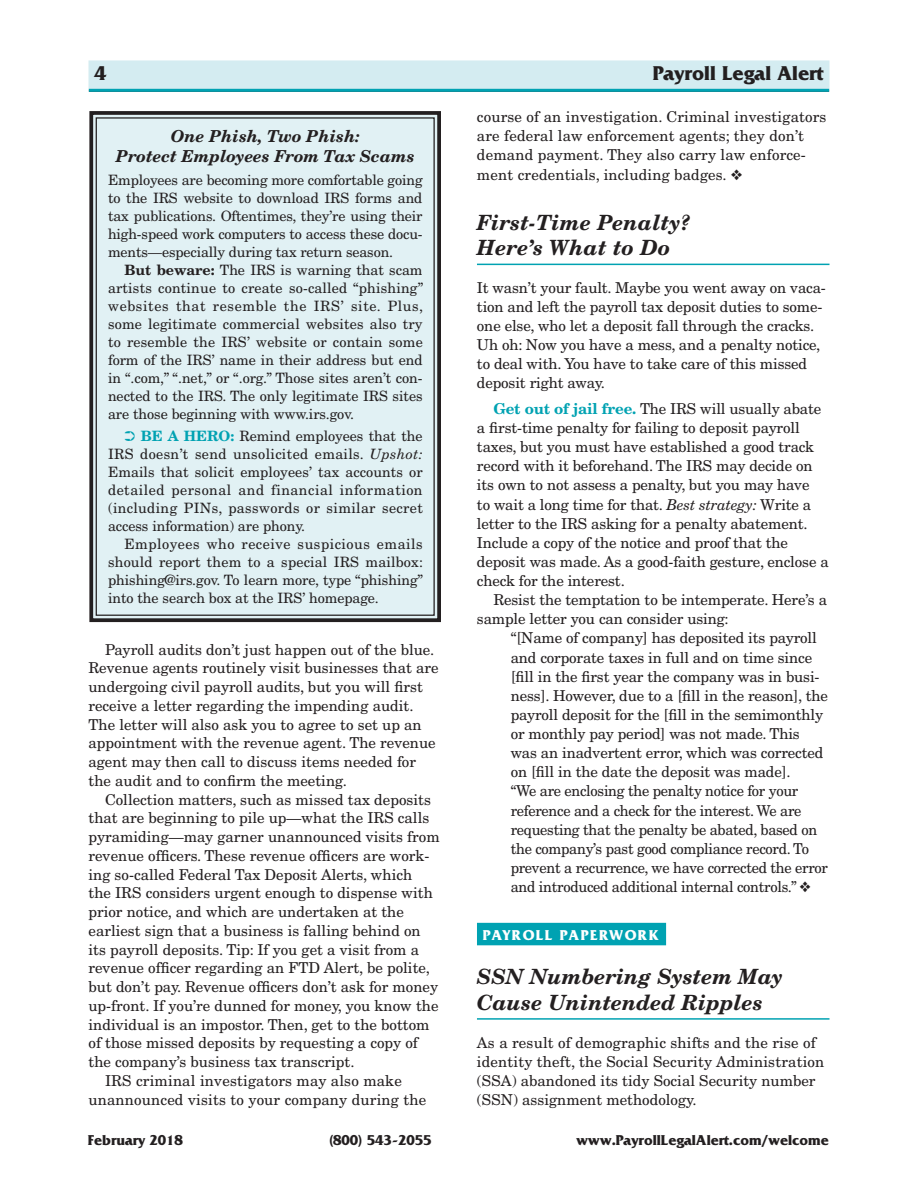
<style>
.page{position:relative;width:918px;height:1188px;background:#fff}
.page>*{position:absolute;margin:0;border:0;box-sizing:border-box;transform-origin:0 0}
.Body_HEAD{font:italic 700 21px/25.2px "New Century Schlbk LT Std";color:#231f20}
.t1{font:700 21px "Friz Quadrata Std";letter-spacing:-.005em;color:#231f20}
.Boxed_Head{font:italic 700 16.5px/19.8px "New Century Schlbk LT Std";color:#231f20;text-align:center}
.Body_text{font:15px/18.8px "New Century Schlbk LT Std";color:#231f20}
.Body_text_w_space_ab{font:15px/19.2px "New Century Schlbk LT Std";letter-spacing:-.01em;color:#231f20}
.Body_text-2{font:15px/19.2px "New Century Schlbk LT Std";letter-spacing:-.02em;color:#231f20}
.Body_NO_INDENT{font:15px/18.9px "New Century Schlbk LT Std";letter-spacing:-.01em;color:#231f20}
.Body_NO_INDENT-2{font:15px/18.9px "New Century Schlbk LT Std";letter-spacing:.01em;color:#231f20}
.t2{font:700 15px "Friz Quadrata Std";letter-spacing:-.005em;color:#231f20}
.subject_head{font:700 15px "Friz Quadrata Std";letter-spacing:.1em;color:#fff}
.Boxed_body{font:14.25px/18px "New Century Schlbk LT Std";letter-spacing:-.005em;color:#231f20;text-align:justify}
.Boxed_body_w_space_a{font:14.25px/18px "New Century Schlbk LT Std";letter-spacing:-.005em;color:#231f20;text-align:justify}
.Boxed_body_NO_INDENT{font:14.25px/18px "New Century Schlbk LT Std";letter-spacing:-.01em;color:#231f20;text-align:justify}
.s1{font-weight:700}
.s2{color:#00a2b2}
.s3{font-weight:700;color:#00a2b2}
.s4{font-style:italic}
</style>
<div class="page">
<div style="left:88px;top:60px;width:742px;height:29px;background:#d4ecf1"></div>
<hr style="left:89px;top:89px;width:740px;height:3px;background:#00a2b2">
<hr style="left:477px;top:264px;width:353px;height:1px;background:#00a2b2">
<div style="left:477px;top:923px;width:189px;height:22px;background:#00a2b2"></div>
<hr style="left:477px;top:1018px;width:353px;height:2px;background:#00a2b2">
<div style="left:89px;top:111px;width:352px;height:512px;background:#e1f1f4"></div>
<h1 class="t1" style="left:95px;top:61px;width:30px">44</h1>
<h1 class="t1" style="left:653px;top:61px;width:172px">Payroll Legal Alert</h1>
<p class="Boxed_Head" style="left:116px;top:126px;width:300px">One Phish, Two Phish:<br>Protect Employees From Tax Scams</p>
<p class="Boxed_body_NO_INDENT" style="left:108px;top:170px;width:316px">Employees are becoming more comfortable going to the IRS website to download IRS forms and tax publications. Oftentimes, they’re using their high-speed work computers to access these docu&shy;ments—especially during tax return season.</p>
<p class="Boxed_body" style="left:108px;top:260px;width:317px;text-indent:17px"><span class="s1">But beware:</span> The IRS is warning that scam artists continue to create so-called “phishing” websites that resemble the IRS’ site. Plus, some legitimate commercial websites also try to resemble the IRS’ website or contain some form of the IRS’ name in their address but end in “.com,” “.net,” or “.org.” Those sites aren’t con&shy;nected to the IRS. The only legitimate IRS sites are those beginning with www.irs.gov.</p>
<p class="Boxed_body_w_space_a" style="left:108px;top:427px;width:316px;text-indent:17px"><span class="s2">➲</span> <span class="s3">BE A HERO:</span> Remind employees that the IRS doesn’t send unsolicited emails. <span class="s4">Upshot:<br></span>Emails that solicit employees’ tax accounts or detailed personal and financial information (including PINs, passwords or similar secret access information) are phony.</p>
<p class="Boxed_body" style="left:108px;top:535px;width:317px;text-indent:17px">Employees who receive suspicious emails should report them to a special IRS mailbox: phishing@irs.gov. To learn more, type “phishing” into the search box at the IRS’ homepage.</p>
<p class="Body_text" style="left:88px;top:640px;width:352px;text-indent:17px">Payroll audits don’t just happen out of the blue.<br>Revenue agents routinely visit businesses that are undergoing civil payroll audits, but you will first receive a letter regarding the impending audit.<br>The letter will also ask you to agree to set up an appointment with the revenue agent. The revenue agent may then call to discuss items needed for the audit and to confirm the meeting.</p>
<p class="Body_text" style="left:88px;top:790px;width:353px;text-indent:17px">Collection matters, such as missed tax deposits that are beginning to pile up—what the IRS calls pyramiding—may garner unannounced visits from revenue officers. These revenue officers are work&shy;ing so-called Federal Tax Deposit Alerts, which<br>the IRS considers urgent enough to dispense with prior notice, and which are undertaken at the earliest sign that a business is falling behind on its payroll deposits. Tip: If you get a visit from a revenue officer regarding an FTD Alert, be polite, but don’t pay. Revenue officers don’t ask for money up-front. If you’re dunned for money, you know the individual is an impostor. Then, get to the bottom of those missed deposits by requesting a copy of the company’s business tax transcript.</p>
<p class="Body_text" style="left:88px;top:1071px;width:339px;line-height:19.2px;text-align:center">IRS criminal investigators may also make unannounced visits to your company during the</p>
<p class="Body_text" style="left:477px;top:107px;width:351px;line-height:19.2px">course of an investigation. Criminal investigators are federal law enforcement agents; they don’t demand payment. They also carry law enforce&shy;ment credentials, including badges. ❖</p>
<p class="Body_HEAD" style="left:477px;top:209px;width:215px">First-Time Penalty?<br>Here’s What to Do</p>
<p class="Body_NO_INDENT" style="left:477px;top:278px;width:350px">It wasn’t your fault. Maybe you went away on vaca&shy;tion and left the payroll tax deposit duties to some&shy;one else, who let a deposit fall through the cracks.<br>Uh oh: Now you have a mess, and a penalty notice, to deal with. You have to take care of this missed deposit right away.</p>
<p class="Body_text_w_space_ab" style="left:477px;top:399px;width:353px;text-indent:17px"><span class="s3">Get out of jail free.</span> The IRS will usually abate a first-time penalty for failing to deposit payroll taxes, but you must have established a good track record with it beforehand. The IRS may decide on its own to not assess a penalty, but you may have<br>to wait a long time for that. <span class="s4">Best strategy:</span> Write a letter to the IRS asking for a penalty abatement.<br>Include a copy of the notice and proof that the deposit was made. As a good-faith gesture, enclose a check for the interest.</p>
<p class="Body_text" style="left:477px;top:590px;width:352px;line-height:19.2px;text-indent:17px">Resist the temptation to be intemperate. Here’s a sample letter you can consider using:</p>
<p class="Body_text" style="left:511px;top:628px;width:319px;line-height:19.2px">“[Name of company] has deposited its payroll and corporate taxes in full and on time since [fill in the first year the company was in busi&shy;ness]. However, due to a [fill in the reason], the payroll deposit for the [fill in the semimonthly or monthly pay period] was not made. This was an inadvertent error, which was corrected on [fill in the date the deposit was made].</p>
<p class="Body_text-2" style="left:511px;top:781px;width:319px">“We are enclosing the penalty notice for your reference and a check for the interest. We are requesting that the penalty be abated, based on the company’s past good compliance record. To prevent a recurrence, we have corrected the error and introduced additional internal controls.” ❖</p>
<p class="subject_head" style="left:483px;top:927px;width:177px">PAYROLL PAPERWORK</p>
<p class="Body_HEAD" style="left:477px;top:964px;width:307px">SSN Numbering System May<br>Cause Unintended Ripples</p>
<p class="Body_NO_INDENT-2" style="left:477px;top:1034px;width:349px">As a result of demographic shifts and the rise of identity theft, the Social Security Administration (SSA) abandoned its tidy Social Security number (SSN) assignment methodology.</p>
<p class="t2" style="left:88px;top:1132px;width:97px">February 2018</p>
<p class="t2" style="left:329px;top:1132px;width:104px">(800) 543-2055</p>
<p class="t2" style="left:576px;top:1132px;width:254px">www.PayrollLegalAlert.com/welcome</p>
</div>
